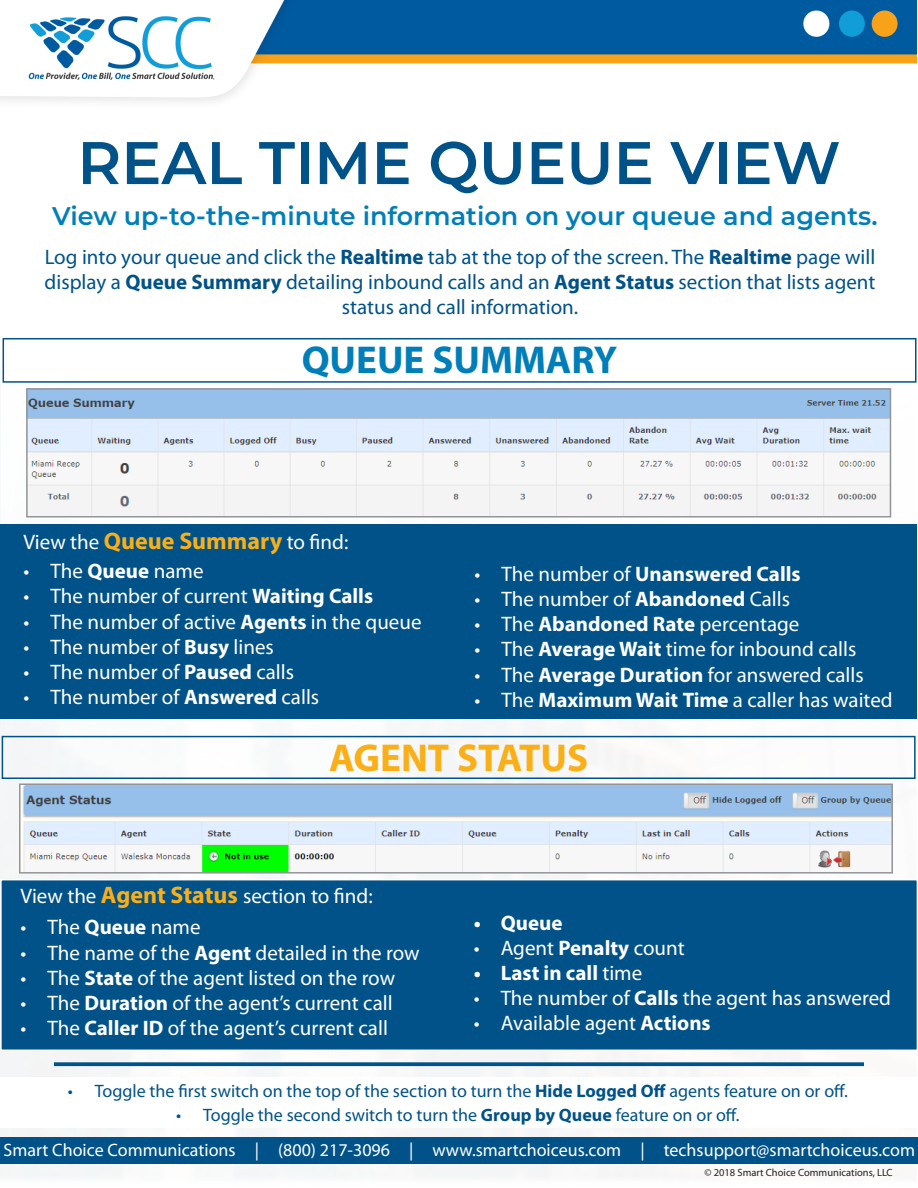
<style>
.page{position:relative;width:918px;height:1188px;background:#fff}
.page>*{position:absolute;margin:0;border:0;box-sizing:border-box;transform-origin:0 0}
.t1{font:600 60px "Montserrat";color:#005288}
.t2{font:700 39px "Myriad Pro";color:#007eb9}
.t3{font:700 39px "Myriad Pro";color:#faaf18}
.t4{font:600 25.5px "Montserrat";color:#007eb9}
.t5{font:21px "Myriad Pro";color:#fff}
.t6{font:21px/25.2px "Myriad Pro";color:#005288;text-align:center}
.t7{font:700 21px "Myriad Pro";color:#fff}
.t8{font:18px "Myriad Pro";color:#fff}
.t9{font:18px "Myriad Pro";color:#005288}
.t10{font:10.5px "Myriad Pro";color:#231f20}
.s1{font-weight:700}
.s2{font-weight:700;font-size:24px;color:#faaf18}
.s3{font-weight:400}
</style>
<div class="page">
<img style="left:0;top:0;width:916px;height:1178px">
<div style="left:1px;top:880px;width:916px;height:170px;background:#005288"></div>
<div style="left:0;top:879px;width:918px;height:172px;border:2px solid #fff"></div>
<div style="left:1px;top:525px;width:916px;height:194px;background:#005288"></div>
<div style="left:0;top:1137px;width:918px;height:27px;background:#005288"></div>
<img style="left:29px;top:391px;width:859px;height:124px">
<div style="left:26px;top:388px;width:865px;height:130px;border:2px solid #939598"></div>
<img style="left:22px;top:786px;width:868px;height:85px">
<div style="left:19px;top:783px;width:874px;height:91px;border:2px solid #939598"></div>
<div style="left:2px;top:736px;width:914px;height:43px;border:2px solid #005288"></div>
<div style="left:0;top:1077px;width:917px;height:51px;background:#fff"></div>
<div style="left:3px;top:338px;width:913px;height:45px;border:2px solid #005288"></div>
<svg style="left:54px;top:1062px;width:810px;height:4px;background:#145f91"></svg>
<p class="t1" style="left:77px;top:120px;width:765px">REAL TIME QUEUE VIEW</p>
<p class="t4" style="left:52px;top:198px;width:827px">View up-to-the-minute information on your queue and agents.</p>
<p class="t6" style="left:45px;top:244px;width:832px">Log into your queue and click the <span class="s1">Realtime</span> tab at the top of the screen. The <span class="s1">Realtime</span> page will display a <span class="s1">Queue Summary</span> detailing inbound calls and an <span class="s1">Agent Status</span> section that lists agent status and call information.</p>
<p class="t2" style="left:302px;top:335px;width:317px">QUEUE SUMMARY</p>
<p class="t5" style="left:24px;top:529px;width:326px">View the <span class="s2">Queue Summary</span> to find:</p>
<p class="t5" style="left:24px;top:558px;width:182px">• The <span class="s1">Queue</span> name</p>
<p class="t5" style="left:24px;top:583px;width:351px">• The number of current <span class="s1">Waiting Calls</span></p>
<p class="t5" style="left:24px;top:609px;width:400px">• The number of active <span class="s1">Agents</span> in the queue</p>
<p class="t5" style="left:24px;top:634px;width:252px">• The number of <span class="s1">Busy</span> lines</p>
<p class="t5" style="left:24px;top:659px;width:272px">• The number of <span class="s1">Paused</span> calls</p>
<p class="t5" style="left:24px;top:684px;width:297px">• The number of <span class="s1">Answered</span> calls</p>
<p class="t7" style="left:475px;top:560px;width:328px"><span class="s3">• The number of</span> Unanswered Calls</p>
<p class="t5" style="left:475px;top:586px;width:317px">• The number of <span class="s1">Abandoned</span> Calls</p>
<p class="t5" style="left:475px;top:611px;width:326px">• The <span class="s1">Abandoned Rate</span> percentage</p>
<p class="t5" style="left:475px;top:636px;width:383px">• The <span class="s1">Average Wait</span> time for inbound calls</p>
<p class="t5" style="left:475px;top:662px;width:391px">• The <span class="s1">Average Duration</span> for answered calls</p>
<p class="t5" style="left:475px;top:687px;width:420px">• The <span class="s1">Maximum Wait Time</span> a caller has waited</p>
<p class="t3" style="left:329px;top:733px;width:261px">AGENT STATUS</p>
<p class="t5" style="left:21px;top:883px;width:354px">View the <span class="s2">Agent Status</span> section to find:</p>
<p class="t5" style="left:21px;top:914px;width:182px">• The <span class="s1">Queue</span> name</p>
<p class="t5" style="left:21px;top:940px;width:401px">• The name of the <span class="s1">Agent</span> detailed in the row</p>
<p class="t5" style="left:21px;top:965px;width:376px">• The <span class="s1">State</span> of the agent listed on the row</p>
<p class="t5" style="left:21px;top:990px;width:374px">• The <span class="s1">Duration</span> of the agent’s current call</p>
<p class="t5" style="left:21px;top:1015px;width:369px">• The <span class="s1">Caller ID</span> of the agent’s current call</p>
<p class="t7" style="left:474px;top:909px;width:90px">• Queue</p>
<p class="t5" style="left:474px;top:935px;width:212px">• Agent <span class="s1">Penalty</span> count</p>
<p class="t7" style="left:474px;top:959px;width:170px">• Last in call <span class="s3">time</span></p>
<p class="t5" style="left:474px;top:985px;width:419px">• The number of <span class="s1">Calls</span> the agent has answered</p>
<p class="t5" style="left:474px;top:1010px;width:239px">• Available agent <span class="s1">Actions</span></p>
<p class="t9" style="left:68px;top:1080px;width:781px">• Toggle the first switch on the top of the section to turn the <span class="s1">Hide Logged Off</span> agents feature on or off.</p>
<p class="t9" style="left:176px;top:1104px;width:565px">• Toggle the second switch to turn the <span class="s1">Group by Queue</span> feature on or off.</p>
<p class="t8" style="left:4px;top:1139px;width:913px">Smart Choice Communications | (800) 217-3096 | www.smartchoiceus.com | techsupport@smartchoiceus.com</p>
<p class="t8" style="left:27px;top:1139px;width:373px">Smart Choice Communications | (8 0) 217-3096</p>
<p class="t8" style="left:425px;top:1139px;width:469px">www.smartchoiceus.com | techsupport@smartchoiceus.com</p>
<p class="t10" style="left:704px;top:1166px;width:190px">© 2018 Smart Choice Communications, LLC</p>
</div>
